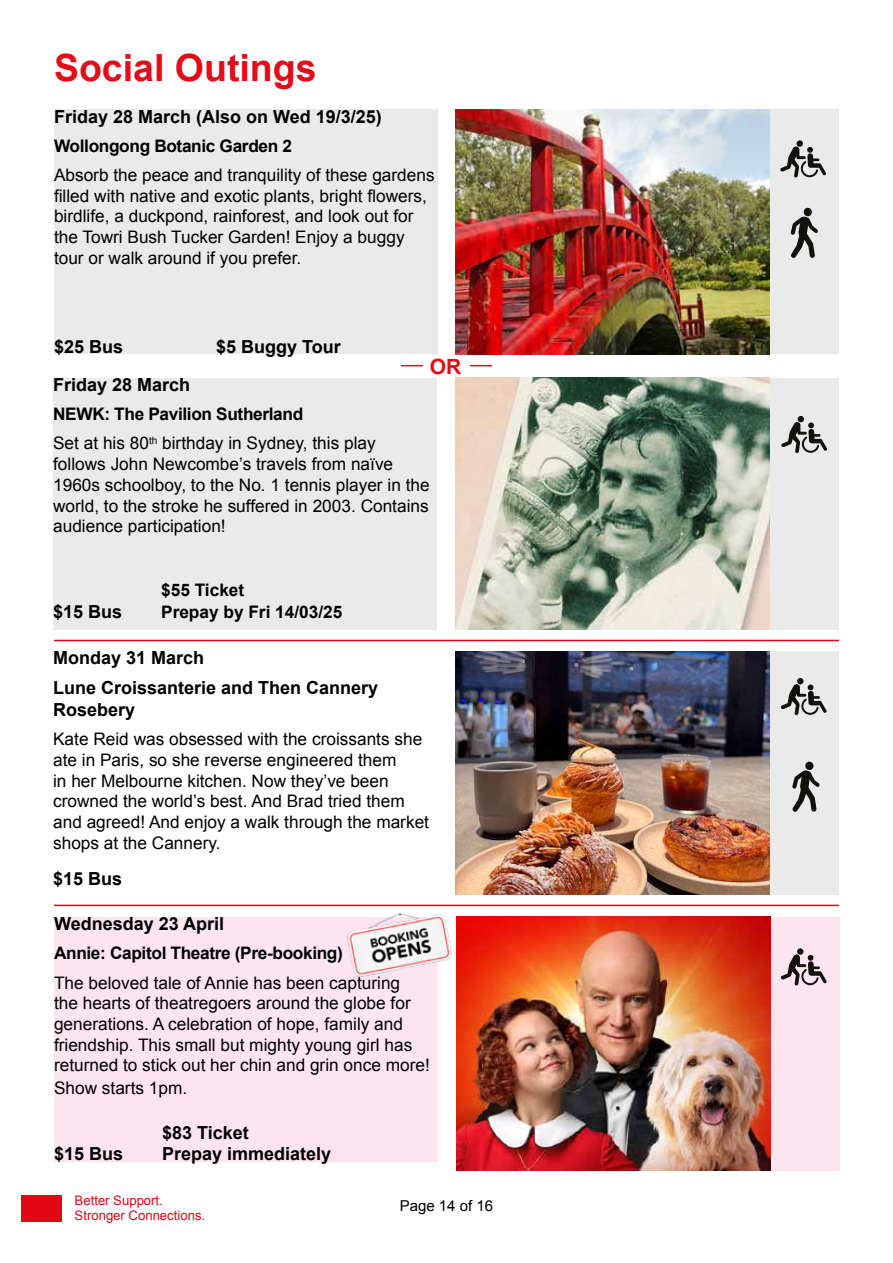
<style>
.page{position:relative;width:893px;height:1263px;background:#fff}
.page>*{position:absolute;margin:0;border:0;box-sizing:border-box;transform-origin:0 0}
.t1{font:700 37.5px "Arial";color:#e30c19}
.t2{font:700 21px "Arial";color:#e30c19}
.t3{font:700 18px/30.2px "Arial";color:#000}
.t4{font:17.25px/20.7px "Arial";color:#000}
.t5{font:700 17.25px "Arial";letter-spacing:-.02em;color:#000}
.t6{font:700 17.25px "Arial";color:#000}
.t7{font:15px "Arial";color:#000}
.t8{font:13.05px/15.8px "Arial";color:#e30613}
.s1{font-weight:700}
</style>
<div class="page">
<div style="left:21px;top:1195px;width:41px;height:26px;background:#e30715"></div>
<div style="left:770px;top:110px;width:69px;height:244px;background:#eaeaea"></div>
<div style="left:770px;top:378px;width:69px;height:253px;background:#eaeaea"></div>
<div style="left:770px;top:917px;width:70px;height:253px;background:#fce5f1"></div>
<div style="left:54px;top:110px;width:383px;height:244px;background:#eaeaea"></div>
<img style="left:455px;top:110px;width:315px;height:244px">
<img style="left:455px;top:378px;width:315px;height:252px">
<img style="left:456px;top:917px;width:314px;height:253px">
<svg style="left:401px;top:365px;width:22px;height:1px"></svg>
<svg style="left:470px;top:365px;width:22px;height:1px"></svg>
<div style="left:53px;top:378px;width:384px;height:252px;background:#eaeaea"></div>
<div style="left:54px;top:917px;width:383px;height:245px;background:#fce5f1"></div>
<div style="left:54px;top:630px;width:785px;height:21px;background:#fff"></div>
<hr style="left:54px;top:640px;width:785px;height:1px;background:#e30613">
<hr style="left:54px;top:905px;width:785px;height:1px;background:#e30613">
<div style="left:797px;top:140px;width:6px;height:7px;background:#13110c;border-radius:50%"></div>
<svg style="left:780px;top:146px;width:46px;height:32px"></svg>
<svg style="left:790px;top:216px;width:28px;height:42px"></svg>
<div style="left:803px;top:208px;width:9px;height:9px;background:#13110c;border-radius:4px"></div>
<svg style="left:781px;top:416px;width:46px;height:37px"></svg>
<div style="left:770px;top:651px;width:69px;height:244px;background:#eaeaea"></div>
<svg style="left:781px;top:678px;width:46px;height:38px"></svg>
<div style="left:797px;top:948px;width:6px;height:7px;background:#13110c;border-radius:50%"></div>
<svg style="left:781px;top:954px;width:46px;height:32px"></svg>
<img style="left:341px;top:904px;width:115px;height:77px">
<img style="left:455px;top:651px;width:315px;height:244px">
<svg style="left:792px;top:770px;width:28px;height:42px"></svg>
<div style="left:805px;top:762px;width:9px;height:8px;background:#13110c;border-radius:4px"></div>
<h1 class="t1" style="left:54px;top:43px;width:264px">Social Outings</h1>
<p class="t3" style="left:54px;top:102px;width:329px">Friday 28 March (Also on Wed 19/3/25)</p>
<p class="t5" style="left:54px;top:134px;width:239px">Wollongong Botanic Garden 2</p>
<p class="t4" style="left:54px;top:165px;width:382px">Absorb the peace and tranquility of these gardens filled with native and exotic plants, bright flowers, birdlife, a duckpond, rainforest, and look out for the Towri Bush Tucker Garden! Enjoy a buggy tour or walk around if you prefer.</p>
<p class="t3" style="left:54px;top:332px;width:71px">$25 Bus</p>
<p class="t3" style="left:216px;top:332px;width:126px">$5 Buggy Tour</p>
<p class="t2" style="left:430px;top:353px;width:33px">OR</p>
<p class="t3" style="left:53px;top:370px;width:139px">Friday 28 March</p>
<p class="t4" style="left:53px;top:400px;width:324px;line-height:29.2px"><span class="s1">NEWK: The Pavilion Sutherland<br></span>Set at his 80<sup>th</sup> birthday in Sydney, this play</p>
<p class="t4" style="left:53px;top:454px;width:378px">follows John Newcombe’s travels from naïve 1960s schoolboy, to the No. 1 tennis player in the world, to the stroke he suffered in 2003. Contains audience participation!</p>
<p class="t6" style="left:161px;top:579px;width:85px">$55 Ticket</p>
<p class="t3" style="left:53px;top:597px;width:71px">$15 Bus</p>
<p class="t6" style="left:161px;top:600px;width:183px">Prepay by Fri 14/03/25</p>
<p class="t3" style="left:53px;top:643px;width:327px">Monday 31 March<br>Lune Croissanterie and Then Cannery</p>
<p class="t3" style="left:53px;top:695px;width:84px">Rosebery</p>
<p class="t4" style="left:53px;top:729px;width:377px">Kate Reid was obsessed with the croissants she ate in Paris, so she reverse engineered them<br>in her Melbourne kitchen. Now they’ve been crowned the world’s best. And Brad tried them and agreed! And enjoy a walk through the market shops at the Cannery.</p>
<p class="t3" style="left:53px;top:864px;width:71px">$15 Bus</p>
<p class="t3" style="left:54px;top:909px;width:172px">Wednesday 23 April</p>
<p class="t5" style="left:54px;top:942px;width:290px">Annie: Capitol Theatre (Pre-booking)</p>
<p class="t4" style="left:54px;top:972px;width:377px">The beloved tale of Annie has been capturing<br>the hearts of theatregoers around the globe for generations. A celebration of hope, family and friendship. This small but mighty young girl has returned to stick out her chin and grin once more!</p>
<p class="t4" style="left:54px;top:1077px;width:135px">Show starts 1pm.</p>
<p class="t3" style="left:162px;top:1118px;width:88px">$83 Ticket</p>
<p class="t3" style="left:54px;top:1139px;width:71px">$15 Bus</p>
<p class="t3" style="left:162px;top:1139px;width:171px">Prepay immediately</p>
<p class="t8" style="left:75px;top:1192px;width:132px">Better Support.<br>Stronger Connections.</p>
<p class="t7" style="left:400px;top:1195px;width:95px">Page 14 of 16</p>
</div>
